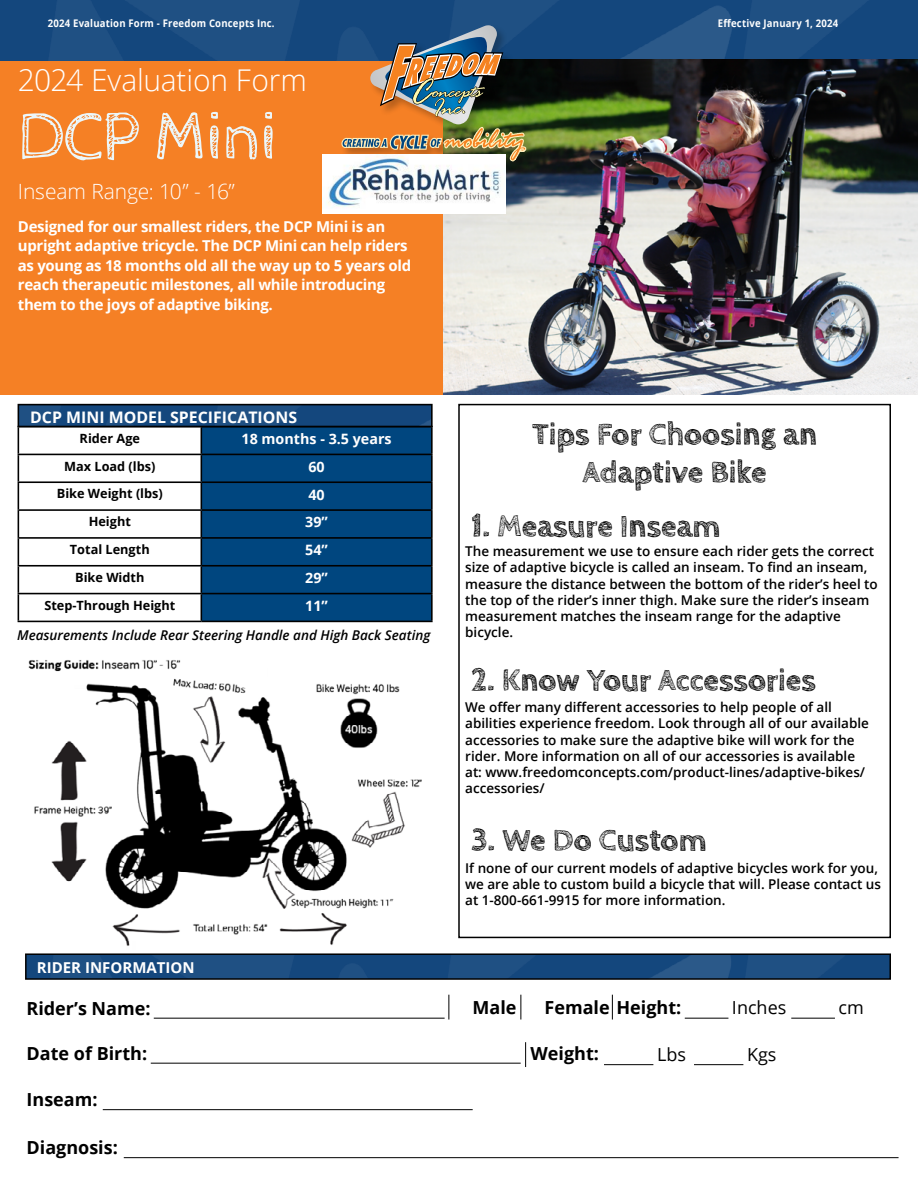
<style>
.page{position:relative;width:918px;height:1188px;background:#fff}
.page>*{position:absolute;margin:0;border:0;box-sizing:border-box;transform-origin:0 0}
.t1{font:69px "Cabin Sketch";letter-spacing:-.02em;color:#ecf7fa}
.t2{font:700 31.5px/37.8px "Cabin Sketch";color:#000;text-align:center}
.t3{font:300 30px "Open Sans";letter-spacing:-.005em;color:#fff}
.t4{font:300 21px "Open Sans";letter-spacing:-.01em;color:#fff}
.t5{font:700 18px "Open Sans";color:#000}
.t6{font:18px "Open Sans";color:#000}
.t7{font:700 15.9px "Open Sans";color:#fff}
.t8{font:700 15px/19.5px "Open Sans";letter-spacing:-.02em;color:#fff}
.t9{font:700 15px "Open Sans";color:#fff}
.t10{font:700 14.25px "Open Sans";color:#fff}
.t11{font:600 13.5px/16.2px "Open Sans";color:#000}
.t12{font:italic 600 13.5px "Open Sans";color:#000}
.t13{font:700 12.75px "Open Sans";color:#000}
.t14{font:700 10.5px "Open Sans";letter-spacing:.02em;color:#fff;scale:.91 1}
</style>
<div class="page">
<div style="left:0;top:0;width:443px;height:395px;background:#f58025"></div>
<div style="left:0;top:0;width:918px;height:60px;background:#14477d"></div>
<img style="left:49px;top:0;width:819px;height:60px">
<img style="left:443px;top:59px;width:475px;height:336px">
<div style="left:26px;top:954px;width:864px;height:25px;background:#14477d"></div>
<img style="left:51px;top:956px;width:792px;height:21px">
<div style="left:25px;top:953px;width:866px;height:27px;border:2px solid #000"></div>
<div style="left:340px;top:24px;width:197px;height:148px;background:#000;opacity:.25"></div>
<img style="left:341px;top:25px;width:186px;height:137px">
<div style="left:458px;top:404px;width:433px;height:534px;border:2px solid #000"></div>
<hr style="left:154px;top:1018px;width:291px;height:1px;background:#000">
<hr style="left:151px;top:1063px;width:370px;height:1px;background:#000">
<hr style="left:103px;top:1109px;width:370px;height:1px;background:#000">
<hr style="left:124px;top:1157px;width:775px;height:1px;background:#000">
<hr style="left:685px;top:1018px;width:43px;height:1px;background:#000">
<hr style="left:604px;top:1064px;width:49px;height:1px;background:#000">
<hr style="left:694px;top:1064px;width:49px;height:1px;background:#000">
<hr style="left:791px;top:1018px;width:44px;height:1px;background:#000">
<svg style="left:449px;top:995px;width:1px;height:25px"></svg>
<svg style="left:521px;top:995px;width:1px;height:25px"></svg>
<svg style="left:525px;top:1042px;width:1px;height:25px"></svg>
<svg style="left:612px;top:995px;width:1px;height:25px"></svg>
<div style="left:202px;top:427px;width:229px;height:194px;background:#00467f"></div>
<hr style="left:431px;top:427px;width:2px;height:27px;background:#000">
<hr style="left:18px;top:454px;width:183px;height:1px;background:#000">
<hr style="left:201px;top:454px;width:232px;height:1px;background:#000">
<hr style="left:431px;top:455px;width:2px;height:26px;background:#000">
<hr style="left:18px;top:481px;width:183px;height:2px;background:#000">
<hr style="left:201px;top:481px;width:232px;height:2px;background:#000">
<hr style="left:431px;top:483px;width:2px;height:26px;background:#000">
<hr style="left:18px;top:509px;width:183px;height:2px;background:#000">
<hr style="left:201px;top:509px;width:232px;height:2px;background:#000">
<hr style="left:431px;top:511px;width:2px;height:26px;background:#000">
<hr style="left:18px;top:537px;width:183px;height:2px;background:#000">
<hr style="left:201px;top:537px;width:232px;height:2px;background:#000">
<hr style="left:431px;top:539px;width:2px;height:26px;background:#000">
<hr style="left:18px;top:565px;width:183px;height:2px;background:#000">
<hr style="left:201px;top:565px;width:232px;height:2px;background:#000">
<hr style="left:431px;top:567px;width:2px;height:26px;background:#000">
<hr style="left:18px;top:593px;width:183px;height:1px;background:#000">
<svg style="left:18px;top:427px;width:1px;height:194px"></svg>
<hr style="left:201px;top:593px;width:232px;height:1px;background:#000">
<svg style="left:201px;top:427px;width:1px;height:194px"></svg>
<hr style="left:431px;top:594px;width:2px;height:27px;background:#000">
<hr style="left:18px;top:621px;width:183px;height:1px;background:#000">
<hr style="left:201px;top:621px;width:232px;height:1px;background:#000">
<img style="left:21px;top:407px;width:409px;height:17px">
<div style="left:18px;top:404px;width:415px;height:23px;border:2px solid #000"></div>
<img style="left:28px;top:660px;width:394px;height:286px">
<img style="left:322px;top:154px;width:183px;height:59px">
<p class="t14" style="left:48px;top:16px;width:251px">2024 Evaluation Form - Freedom Concepts Inc.</p>
<p class="t14" style="left:718px;top:16px;width:134px">Effective January 1, 2024</p>
<h3 class="t3" style="left:18px;top:60px;width:291px">2024 Evaluation Form</h3>
<h1 class="t1" style="left:18px;top:99px;width:261px">DCP Mini</h1>
<h3 class="t4" style="left:18px;top:177px;width:218px">Inseam Range: 10” - 16”</h3>
<p class="t8" style="left:18px;top:216px;width:395px">Designed for our smallest riders, the DCP Mini is an upright adaptive tricycle. The DCP Mini can help riders as young as 18 months old all the way up to 5 years old reach therapeutic milestones, all while introducing them to the joys of adaptive biking.</p>
<p class="t7" style="left:30px;top:406px;width:269px">DCP MINI MODEL SPECIFICATIONS</p>
<p class="t13" style="left:80px;top:429px;width:62px">Rider Age</p>
<p class="t10" style="left:242px;top:429px;width:152px">18 months - 3.5 years</p>
<p class="t13" style="left:64px;top:457px;width:93px">Max Load (lbs)</p>
<p class="t10" style="left:308px;top:456px;width:18px">60</p>
<p class="t13" style="left:57px;top:485px;width:108px">Bike Weight (lbs)</p>
<p class="t10" style="left:308px;top:484px;width:18px">40</p>
<p class="t13" style="left:89px;top:513px;width:44px">Height</p>
<p class="t10" style="left:305px;top:512px;width:24px">39”</p>
<p class="t13" style="left:70px;top:540px;width:81px">Total Length</p>
<p class="t10" style="left:305px;top:540px;width:24px">54”</p>
<p class="t13" style="left:75px;top:568px;width:71px">Bike Width</p>
<p class="t10" style="left:305px;top:568px;width:24px">29”</p>
<p class="t13" style="left:44px;top:596px;width:132px">Step-Through Height</p>
<p class="t10" style="left:305px;top:596px;width:24px">11”</p>
<p class="t12" style="left:17px;top:625px;width:415px">Measurements Include Rear Steering Handle and High Back Seating</p>
<p class="t9" style="left:37px;top:957px;width:159px">RIDER INFORMATION</p>
<h3 class="t5" style="left:27px;top:996px;width:126px">Rider’s Name:</h3>
<h3 class="t5" style="left:27px;top:1041px;width:122px">Date of Birth:</h3>
<h3 class="t5" style="left:27px;top:1087px;width:73px">Inseam:</h3>
<h3 class="t5" style="left:27px;top:1135px;width:93px">Diagnosis:</h3>
<h2 class="t2" style="left:532px;top:416px;width:287px">Tips For Choosing an<br>Adaptive Bike</h2>
<h2 class="t2" style="left:471px;top:508px;width:251px">1. Measure Inseam</h2>
<p class="t11" style="left:465px;top:543px;width:414px">The measurement we use to ensure each rider gets the correct size of adaptive bicycle is called an inseam. To find an inseam, measure the distance between the bottom of the rider’s heel to the top of the rider’s inner thigh. Make sure the rider’s inseam measurement matches the inseam range for the adaptive bicycle.</p>
<h2 class="t2" style="left:471px;top:662px;width:346px">2. Know Your Accessories</h2>
<p class="t11" style="left:465px;top:699px;width:405px">We offer many different accessories to help people of all abilities experience freedom. Look through all of our available accessories to make sure the adaptive bike will work for the rider. More information on all of our accessories is available at: www.freedomconcepts.com/product-lines/adaptive-bikes/ accessories/</p>
<h2 class="t2" style="left:471px;top:823px;width:237px">3. We Do Custom</h2>
<p class="t11" style="left:465px;top:859px;width:417px">If none of our current models of adaptive bicycles work for you, we are able to custom build a bicycle that will. Please contact us at 1-800-661-9915 for more information.</p>
<h3 class="t5" style="left:472px;top:995px;width:45px">Male</h3>
<h3 class="t5" style="left:544px;top:995px;width:138px">Female Height:</h3>
<h3 class="t6" style="left:732px;top:995px;width:56px">Inches</h3>
<h3 class="t6" style="left:657px;top:1042px;width:30px">Lbs</h3>
<h3 class="t6" style="left:747px;top:1042px;width:31px">Kgs</h3>
<h3 class="t5" style="left:531px;top:1041px;width:70px">Weight:</h3>
<h3 class="t6" style="left:839px;top:995px;width:27px">cm</h3>
</div>
